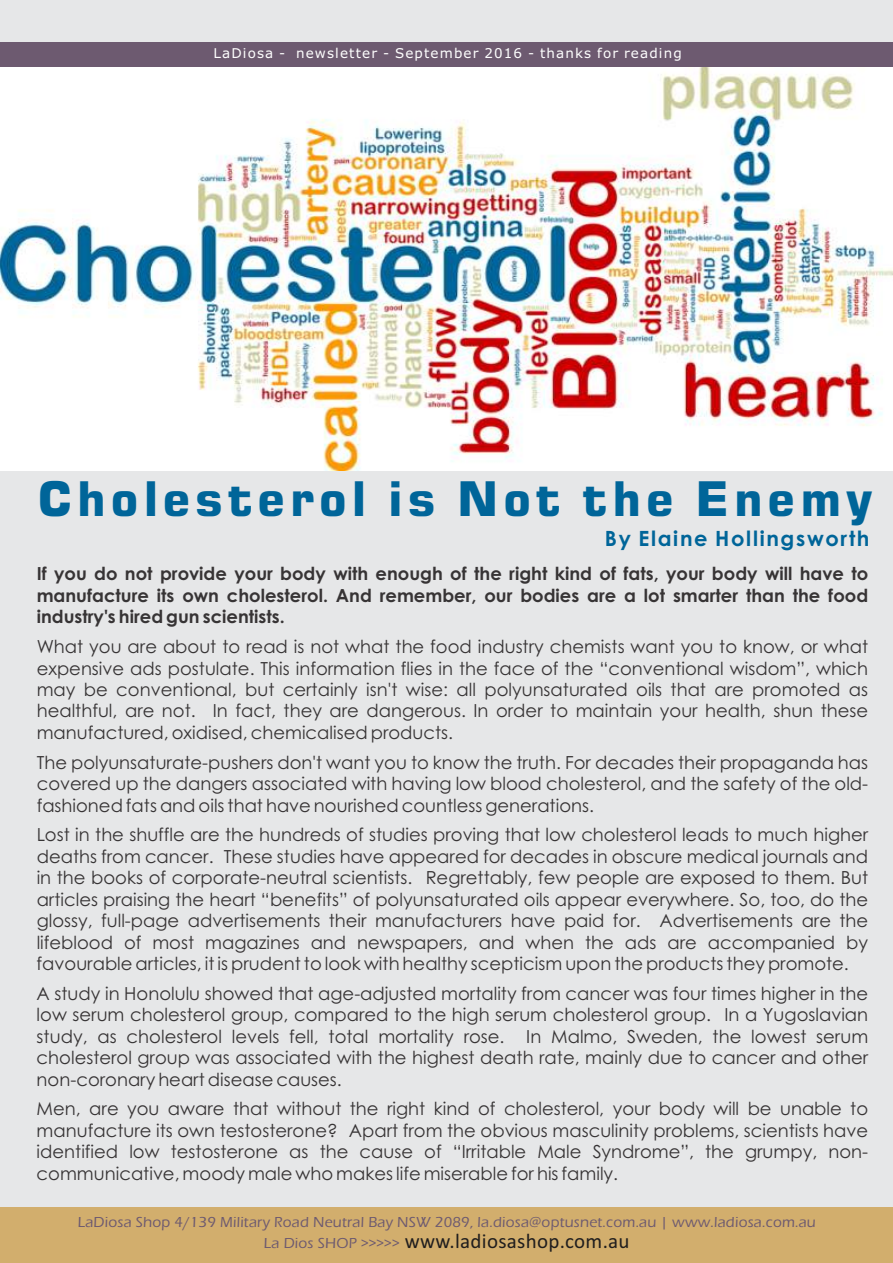
<style>
.page{position:relative;width:893px;height:1263px;background:#fff}
.page>*{position:absolute;margin:0;border:0;box-sizing:border-box;transform-origin:0 0}
.t1{font:700 47.7px "Square 721 BT";letter-spacing:.1em;color:#006599}
.t2{font:21px "Calibri";letter-spacing:.015em;color:#201e1e}
.t3{font:700 21px "Century Gothic";letter-spacing:.08em;color:#006599}
.t4{font:18px/21.5px "Century Gothic";color:#373435;text-align:justify}
.t5{font:700 18px/21.8px "Century Gothic";color:#373435;text-align:justify}
.t6{font:500 15px "Eras ITC";letter-spacing:.015em;color:#6d5a70}
.t7{font:13.5px "Verdana";letter-spacing:.085em;color:#fefefe}
.s1{font-family:"Eras ITC";font-weight:500;font-size:15px;color:#6d5a70}
</style>
<div class="page">
<div style="left:0;top:0;width:892px;height:1207px;background:#e6e7e8"></div>
<img style="left:0;top:67px;width:893px;height:404px">
<div style="left:0;top:1207px;width:893px;height:56px;background:#d2ae6d"></div>
<div style="left:0;top:43px;width:893px;height:24px;background:#6d5a70"></div>
<p class="t7" style="left:213px;top:48px;width:470px">LaDiosa - newsletter - September 2016 - thanks for reading</p>
<h1 class="t1" style="left:38px;top:479px;width:836px">Cholesterol is Not the Enemy</h1>
<p class="t3" style="left:605px;top:530px;width:266px">By Elaine Hollingsworth</p>
<p class="t5" style="left:37px;top:564px;width:833px">If you do not provide your body with enough of the right kind of fats, your body will have to manufacture its own cholesterol. And remember, our bodies are a lot smarter than the food industry's hired gun scientists.</p>
<p class="t4" style="left:37px;top:637px;width:833px">What you are about to read is not what the food industry chemists want you to know, or what expensive ads postulate. This information flies in the face of the “conventional wisdom”, which may be conventional, but certainly isn't wise: all polyunsaturated oils that are promoted as healthful, are not. In fact, they are dangerous. In order to maintain your health, shun these manufactured, oxidised, chemicalised products.</p>
<p class="t4" style="left:37px;top:753px;width:833px">The polyunsaturate-pushers don't want you to know the truth. For decades their propaganda has covered up the dangers associated with having low blood cholesterol, and the safety of the old&shy;fashioned fats and oils that have nourished countless generations.</p>
<p class="t4" style="left:37px;top:826px;width:833px">Lost in the shuffle are the hundreds of studies proving that low cholesterol leads to much higher deaths from cancer. These studies have appeared for decades in obscure medical journals and in the books of corporate-neutral scientists. Regrettably, few people are exposed to them. But articles praising the heart “benefits” of polyunsaturated oils appear everywhere. So, too, do the glossy, full-page advertisements their manufacturers have paid for. Advertisements are the lifeblood of most magazines and newspapers, and when the ads are accompanied by favourable articles, it is prudent to look with healthy scepticism upon the products they promote.</p>
<p class="t4" style="left:37px;top:984px;width:833px">A study in Honolulu showed that age-adjusted mortality from cancer was four times higher in the low serum cholesterol group, compared to the high serum cholesterol group. In a Yugoslavian study, as cholesterol levels fell, total mortality rose. In Malmo, Sweden, the lowest serum cholesterol group was associated with the highest death rate, mainly due to cancer and other non-coronary heart disease causes.</p>
<p class="t4" style="left:37px;top:1100px;width:833px">Men, are you aware that without the right kind of cholesterol, your body will be unable to manufacture its own testosterone? Apart from the obvious masculinity problems, scientists have identified low testosterone as the cause of “Irritable Male Syndrome”, the grumpy, non&shy;communicative, moody male who makes life miserable for his family.</p>
<p class="t6" style="left:78px;top:1216px;width:740px">LaDiosa Shop 4/139 Military Road Neutral Bay NSW 2089, la.diosa@optusnet.com.au | www.ladiosa.com.au</p>
<p class="t2" style="left:264px;top:1232px;width:367px"><span class="s1">La Dios SHOP &gt;&gt;&gt;&gt;&gt;</span> www.ladiosashop.com.au</p>
</div>
